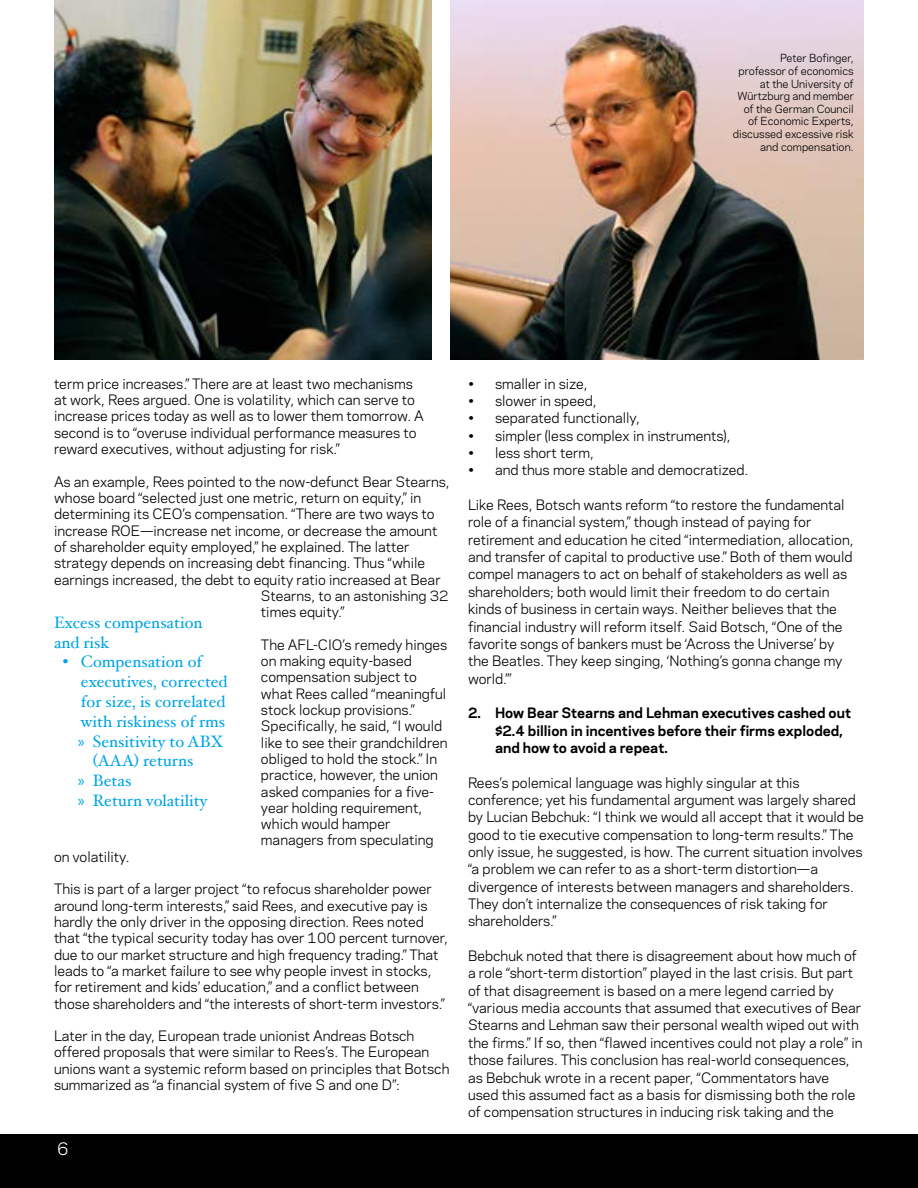
<style>
.page{position:relative;width:918px;height:1188px;background:#fff}
.page>*{position:absolute;margin:0;border:0;box-sizing:border-box;transform-origin:0 0}
.t1{font:16.5px/19.8px "Hoefler Text";color:#00a4e3}
.t2{font:16.5px "Galaxie Polaris";color:#fff}
.t3{font:13.5px/17.4px "Galaxie Polaris";color:#000}
.t4{font:700 13.5px/17.4px "Galaxie Polaris";color:#000}
.t5{font:10.5px/12.6px "Galaxie Polaris";color:#000;text-align:right}
.s1{font-family:"Myriad Pro"}
</style>
<div class="page">
<div style="left:0;top:1135px;width:918px;height:53px;background:#000"></div>
<img style="left:450px;top:0;width:414px;height:360px">
<img style="left:54px;top:0;width:378px;height:360px">
<p class="t5" style="left:733px;top:51px;width:123px">Peter Bofinger, professor of economics at the University of<br>Würtzburg and member of the German Council of Economic Experts, discussed excessive risk and compensation.</p>
<p class="t3" style="left:54px;top:375px;width:371px;line-height:16.4px">term price increases.” There are at least two mechanisms at work, Rees argued. One is volatility, which can serve to increase prices today as well as to lower them tomorrow. A second is to “overuse individual performance measures to reward executives, without adjusting for risk.”</p>
<p class="t3" style="left:54px;top:472px;width:397px">As an example, Rees pointed to the now-defunct Bear Stearns,</p>
<p class="t3" style="left:54px;top:488px;width:369px">whose board “selected just one metric, return on equity,” in</p>
<p class="t3" style="left:54px;top:505px;width:382px">determining its CEO’s compensation. “There are two ways to</p>
<p class="t3" style="left:54px;top:521px;width:385px">increase ROE—increase net income, or decrease the amount</p>
<p class="t3" style="left:54px;top:537px;width:357px">of shareholder equity employed,” he explained. The latter</p>
<p class="t3" style="left:54px;top:554px;width:373px">strategy depends on increasing debt financing. Thus “while</p>
<p class="t3" style="left:54px;top:570px;width:388px">earnings increased, the debt to equity ratio increased at Bear</p>
<p class="t3" style="left:261px;top:586px;width:189px">Stearns, to an astonishing 32</p>
<p class="t3" style="left:261px;top:602px;width:85px">times equity.”</p>
<p class="t3" style="left:261px;top:636px;width:188px;line-height:16.4px">The AFL-CIO’s remedy hinges on making equity-based compensation subject to what Rees called “meaningful stock lockup provisions.”<br>Specifically, he said, “I would like to see their grandchildren obliged to hold the stock.” In practice, however, the union asked companies for a five&shy;year holding requirement, which would hamper managers from speculating</p>
<p class="t3" style="left:54px;top:847px;width:77px">on volatility.</p>
<p class="t3" style="left:54px;top:880px;width:396px;line-height:16.4px">This is part of a larger project “to refocus shareholder power around long-term interests,” said Rees, and executive pay is hardly the only driver in the opposing direction. Rees noted that “the typical security today has over 100 percent turnover, due to our market structure and high frequency trading.” That leads to “a market failure to see why people invest in stocks, for retirement and kids’ education,” and a conflict between those shareholders and “the interests of short-term investors.”</p>
<p class="t3" style="left:54px;top:1027px;width:397px;line-height:16.4px">Later in the day, European trade unionist Andreas Botsch offered proposals that were similar to Rees’s. The European unions want a systemic reform based on principles that Botsch summarized as “a financial system of five S and one D”:</p>
<p class="t1" style="left:54px;top:612px;width:150px">Excess compensation and risk</p>
<p class="t1" style="left:63px;top:652px;width:141px">• Compensation of</p>
<p class="t1" style="left:81px;top:672px;width:148px">executives, corrected</p>
<p class="t1" style="left:81px;top:691px;width:146px">for size, is correlated</p>
<p class="t1" style="left:81px;top:711px;width:146px">with riskiness of rms</p>
<p class="t1" style="left:78px;top:731px;width:147px"><span class="s1">»</span> Sensitivity to ABX</p>
<p class="t1" style="left:93px;top:751px;width:102px">(AAA) returns</p>
<p class="t1" style="left:78px;top:771px;width:55px"><span class="s1">»</span> Betas</p>
<p class="t1" style="left:78px;top:790px;width:131px"><span class="s1">»</span> Return volatility</p>
<p class="t2" style="left:57px;top:1136px;width:13px">6</p>
<p class="t3" style="left:468px;top:374px;width:121px">• smaller in size,</p>
<p class="t3" style="left:468px;top:391px;width:130px">• slower in speed,</p>
<p class="t3" style="left:468px;top:409px;width:173px">• separated functionally,</p>
<p class="t3" style="left:468px;top:426px;width:264px">• simpler (less complex in instruments),</p>
<p class="t3" style="left:468px;top:443px;width:128px">• less short term,</p>
<p class="t3" style="left:468px;top:461px;width:282px">• and thus more stable and democratized.</p>
<p class="t3" style="left:468px;top:495px;width:387px">Like Rees, Botsch wants reform “to restore the fundamental role of a financial system,” though instead of paying for retirement and education he cited “intermediation, allocation, and transfer of capital to productive use.” Both of them would compel managers to act on behalf of stakeholders as well as shareholders; both would limit their freedom to do certain kinds of business in certain ways. Neither believes that the financial industry will reform itself. Said Botsch, “One of the favorite songs of bankers must be ‘Across the Universe’ by the Beatles. They keep singing, ‘Nothing’s gonna change my world.’”</p>
<p class="t4" style="left:495px;top:704px;width:358px;text-indent:-27px">2. How Bear Stearns and Lehman executives cashed out $2.4 billion in incentives before their firms exploded, and how to avoid a repeat.</p>
<p class="t3" style="left:468px;top:773px;width:397px">Rees’s polemical language was highly singular at this conference; yet his fundamental argument was largely shared by Lucian Bebchuk: “I think we would all accept that it would be good to tie executive compensation to long-term results.” The only issue, he suggested, is how. The current situation involves “a problem we can refer to as a short-term distortion—a divergence of interests between managers and shareholders.<br>They don’t internalize the consequences of risk taking for shareholders.”</p>
<p class="t3" style="left:468px;top:946px;width:396px">Bebchuk noted that there is disagreement about how much of a role “short-term distortion” played in the last crisis. But part of that disagreement is based on a mere legend carried by “various media accounts that assumed that executives of Bear Stearns and Lehman saw their personal wealth wiped out with the firms.” If so, then “flawed incentives could not play a role” in those failures. This conclusion has real-world consequences, as Bebchuk wrote in a recent paper, “Commentators have used this assumed fact as a basis for dismissing both the role of compensation structures in inducing risk taking and the</p>
</div>
